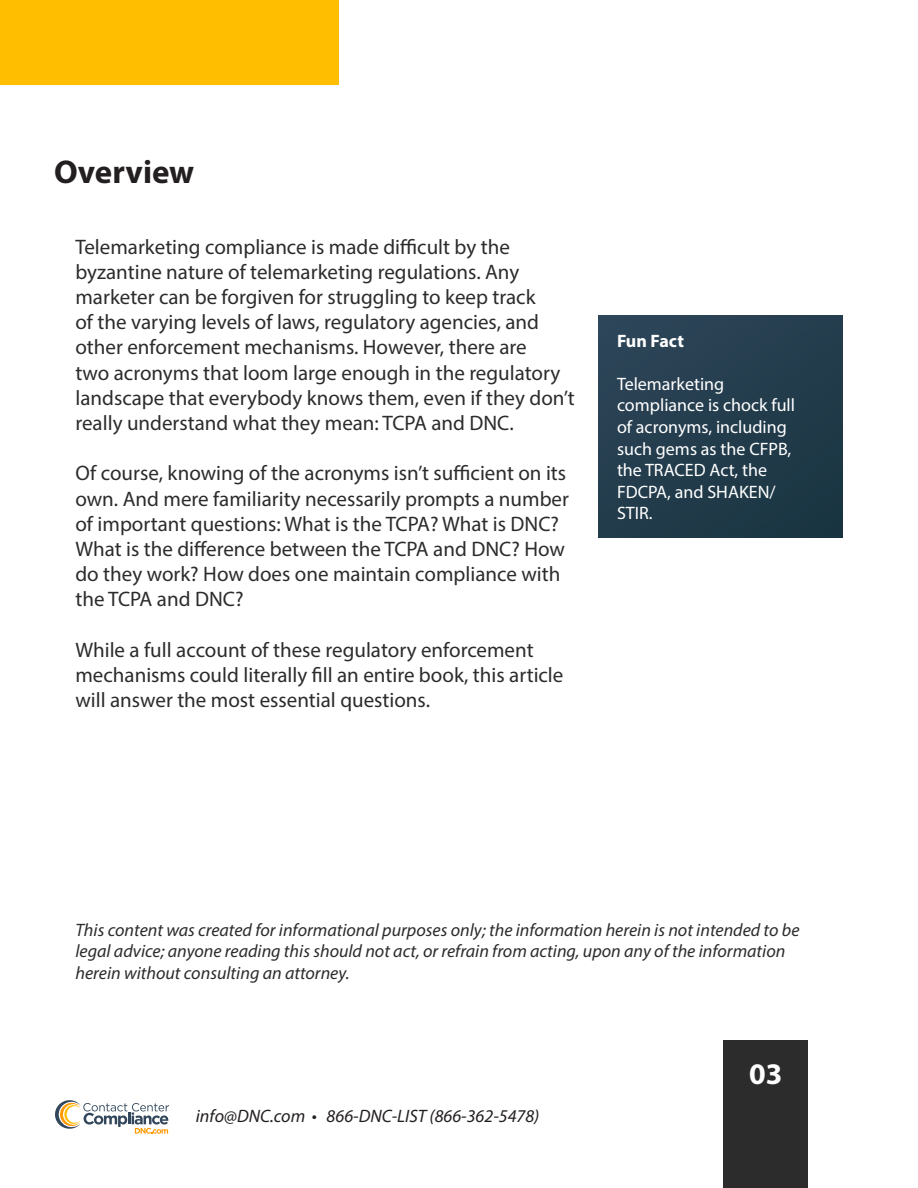
<style>
.page{position:relative;width:918px;height:1188px;background:#fff}
.page>*{position:absolute;margin:0;border:0;box-sizing:border-box;transform-origin:0 0}
.t1{font:700 33px "Myriad Pro";color:#231f20}
.t2{font:700 30px "Myriad Pro";color:#fff}
.t3{font:21px/25.2px "Myriad Pro";color:#2b2c2b}
.t4{font:italic 18px/21.6px "Myriad Pro";color:#2b2c2b}
.t5{font:18px/21.6px "Myriad Pro";color:#fff}
.t6{font:italic 18px "Myriad Pro";color:#231f20}
.t7{font:700 18px "Myriad Pro";color:#fff}
</style>
<div class="page">
<div style="left:0;top:0;width:338px;height:85px;background:#ffbf00"></div>
<div style="left:724px;top:1041px;width:84px;height:147px;background:#2b2c2b"></div>
<svg style="left:55px;top:1100px;width:114px;height:34px"></svg>
<div style="left:599px;top:315px;width:244px;height:222px;background:#243d4d"></div>
<p class="t1" style="left:54px;top:151px;width:142px">Overview</p>
<p class="t3" style="left:75px;top:234px;width:501px">Telemarketing compliance is made difficult by the byzantine nature of telemarketing regulations. Any marketer can be forgiven for struggling to keep track<br>of the varying levels of laws, regulatory agencies, and other enforcement mechanisms. However, there are<br>two acronyms that loom large enough in the regulatory landscape that everybody knows them, even if they don’t really understand what they mean: TCPA and DNC.</p>
<p class="t3" style="left:75px;top:460px;width:495px">Of course, knowing of the acronyms isn’t sufficient on its own. And mere familiarity necessarily prompts a number of important questions: What is the TCPA? What is DNC?<br>What is the difference between the TCPA and DNC? How do they work? How does one maintain compliance with the TCPA and DNC?</p>
<p class="t3" style="left:75px;top:637px;width:490px">While a full account of these regulatory enforcement mechanisms could literally fill an entire book, this article will answer the most essential questions.</p>
<p class="t7" style="left:617px;top:329px;width:68px">Fun Fact</p>
<p class="t5" style="left:617px;top:373px;width:180px">Telemarketing compliance is chock full of acronyms, including such gems as the CFPB, the TRACED Act, the<br>FDCPA, and SHAKEN/<br>STIR.</p>
<p class="t4" style="left:75px;top:919px;width:726px">This content was created for informational purposes only; the information herein is not intended to be legal advice; anyone reading this should not act, or refrain from acting, upon any of the information herein without consulting an attorney.</p>
<p class="t6" style="left:196px;top:1105px;width:345px">info@DNC.com • 866-DNC-LIST (866-362-5478)</p>
<h2 class="t2" style="left:749px;top:1055px;width:35px">03</h2>
</div>
